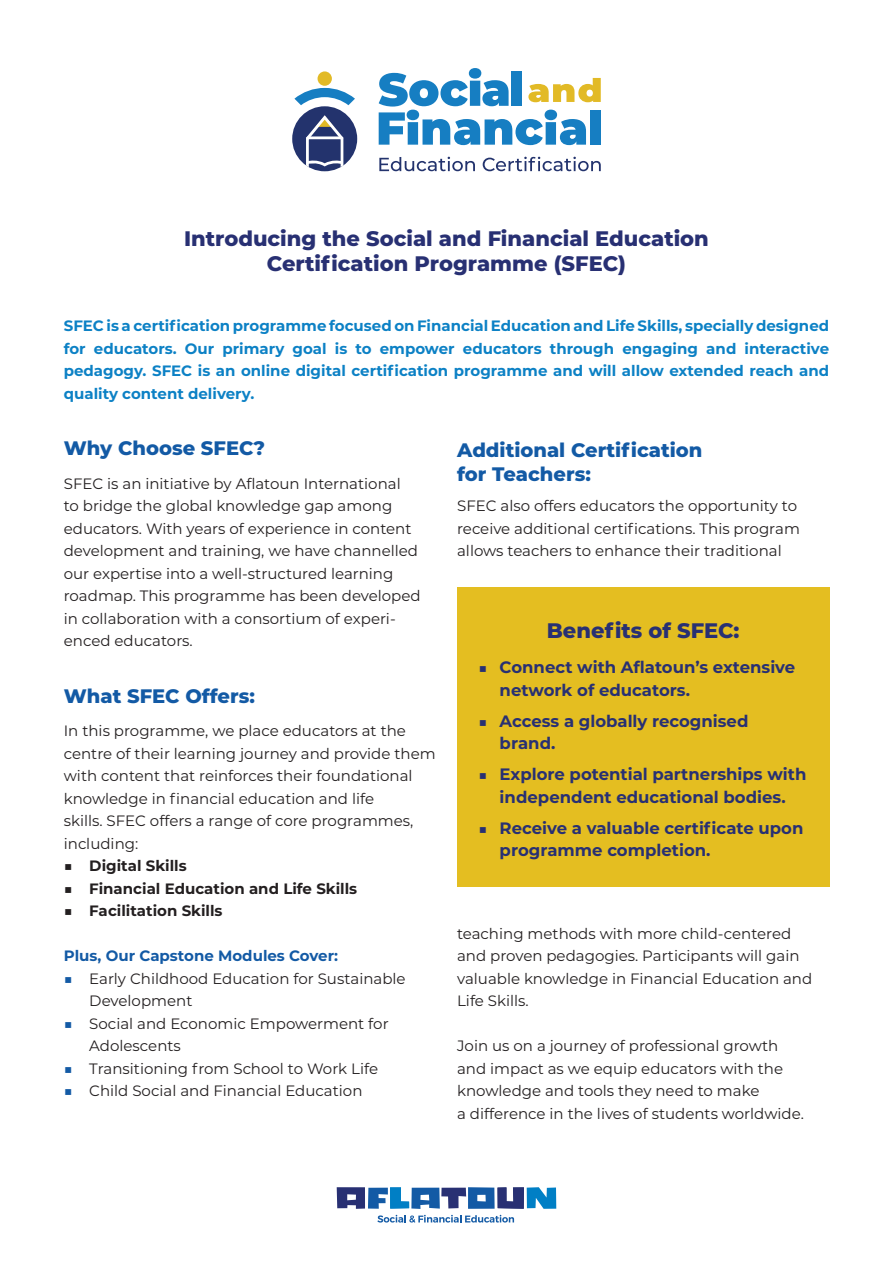
<style>
.page{position:relative;width:893px;height:1263px;background:#fff}
.page>*{position:absolute;margin:0;border:0;box-sizing:border-box;transform-origin:0 0}
.t1{font:800 21px/25.5px "Montserrat";color:#283073;text-align:center}
.t2{font:800 19.5px/24px "Montserrat";color:#135aa5}
.t3{font:700 16.5px/22.5px "Montserrat";color:#283073}
.t4{font:15px/22.5px "Montserrat";color:#231f20}
.t5{font:700 15px/22.5px "Montserrat";color:#0c81c5;text-align:justify}
.t6{font:700 15px "Montserrat";color:#231f20}
.t7{font:700 15px "Montserrat";color:#135aa5}
.s1{font-weight:400;font-size:15px}
.s2{font-weight:400}
.s3{color:#135aa5}
</style>
<div class="page">
<div style="left:457px;top:587px;width:372px;height:300px;background:#e4be21"></div>
<svg style="left:377px;top:1215px;width:137px;height:8px"></svg>
<svg style="left:337px;top:1187px;width:219px;height:22px"></svg>
<svg style="left:379px;top:157px;width:96px;height:14px"></svg>
<svg style="left:483px;top:157px;width:118px;height:14px"></svg>
<svg style="left:379px;top:68px;width:222px;height:77px"></svg>
<div style="left:318px;top:71px;width:14px;height:15px;background:#e2ba26;border-radius:50%"></div>
<div style="left:292px;top:106px;width:65px;height:65px;background:#23336d;border-radius:50%"></div>
<svg style="left:294px;top:88px;width:61px;height:17px"></svg>
<svg style="left:306px;top:115px;width:37px;height:56px"></svg>
<p class="t1" style="left:184px;top:224px;width:526px">Introducing the Social and Financial Education<br>Certification Programme (SFEC)</p>
<p class="t5" style="left:64px;top:314px;width:767px">SFEC is a certification programme focused on Financial Education and Life Skills, specially designed for educators. Our primary goal is to empower educators through engaging and interactive pedagogy. SFEC is an online digital certification programme and will allow extended reach and quality content delivery.</p>
<p class="t2" style="left:64px;top:435px;width:203px">Why Choose SFEC?</p>
<p class="t4" style="left:64px;top:472px;width:358px">SFEC is an initiative by Aflatoun International<br>to bridge the global knowledge gap among educators. With years of experience in content development and training, we have channelled our expertise into a well-structured learning roadmap. This programme has been developed in collaboration with a consortium of experi&shy;enced educators.</p>
<p class="t2" style="left:457px;top:437px;width:247px">Additional Certification for Teachers:</p>
<p class="t4" style="left:457px;top:494px;width:344px">SFEC also offers educators the opportunity to receive additional certifications. This program allows teachers to enhance their traditional</p>
<p class="t1" style="left:547px;top:616px;width:194px">Benefits of SFEC:</p>
<p class="t3" style="left:500px;top:655px;width:297px;text-indent:-21px"><span class="s1">■</span> Connect with Aflatoun’s extensive network of educators.</p>
<p class="t3" style="left:500px;top:709px;width:250px;text-indent:-21px"><span class="s1">■</span> Access a globally recognised brand.</p>
<p class="t3" style="left:478px;top:762px;width:329px;text-align:center"><span class="s1">■</span> Explore potential partnerships with independent educational bodies.</p>
<p class="t3" style="left:500px;top:816px;width:305px;text-indent:-21px"><span class="s1">■</span> Receive a valuable certificate upon programme completion.</p>
<p class="t2" style="left:64px;top:683px;width:193px">What SFEC Offers:</p>
<p class="t4" style="left:64px;top:719px;width:373px">In this programme, we place educators at the centre of their learning journey and provide them with content that reinforces their foundational knowledge in financial education and life<br>skills. SFEC offers a range of core programmes, including:</p>
<p class="t6" style="left:64px;top:855px;width:124px"><span class="s2">■</span> Digital Skills</p>
<p class="t6" style="left:64px;top:878px;width:295px"><span class="s2">■</span> Financial Education and Life Skills</p>
<p class="t6" style="left:64px;top:900px;width:160px"><span class="s2">■</span> Facilitation Skills</p>
<p class="t7" style="left:64px;top:945px;width:276px">Plus, Our Capstone Modules Cover:</p>
<p class="t4" style="left:89px;top:967px;width:318px;text-indent:-26px"><span class="s3">■</span> Early Childhood Education for Sustainable<br>Development</p>
<p class="t4" style="left:89px;top:1012px;width:301px;text-indent:-26px"><span class="s3">■</span> Social and Economic Empowerment for<br>Adolescents</p>
<p class="t4" style="left:64px;top:1057px;width:316px"><span class="s3">■</span> Transitioning from School to Work Life</p>
<p class="t4" style="left:64px;top:1079px;width:300px"><span class="s3">■</span> Child Social and Financial Education</p>
<p class="t4" style="left:457px;top:922px;width:357px">teaching methods with more child-centered and proven pedagogies. Participants will gain valuable knowledge in Financial Education and Life Skills.</p>
<p class="t4" style="left:457px;top:1034px;width:348px">Join us on a journey of professional growth and impact as we equip educators with the knowledge and tools they need to make<br>a difference in the lives of students worldwide.</p>
</div>
